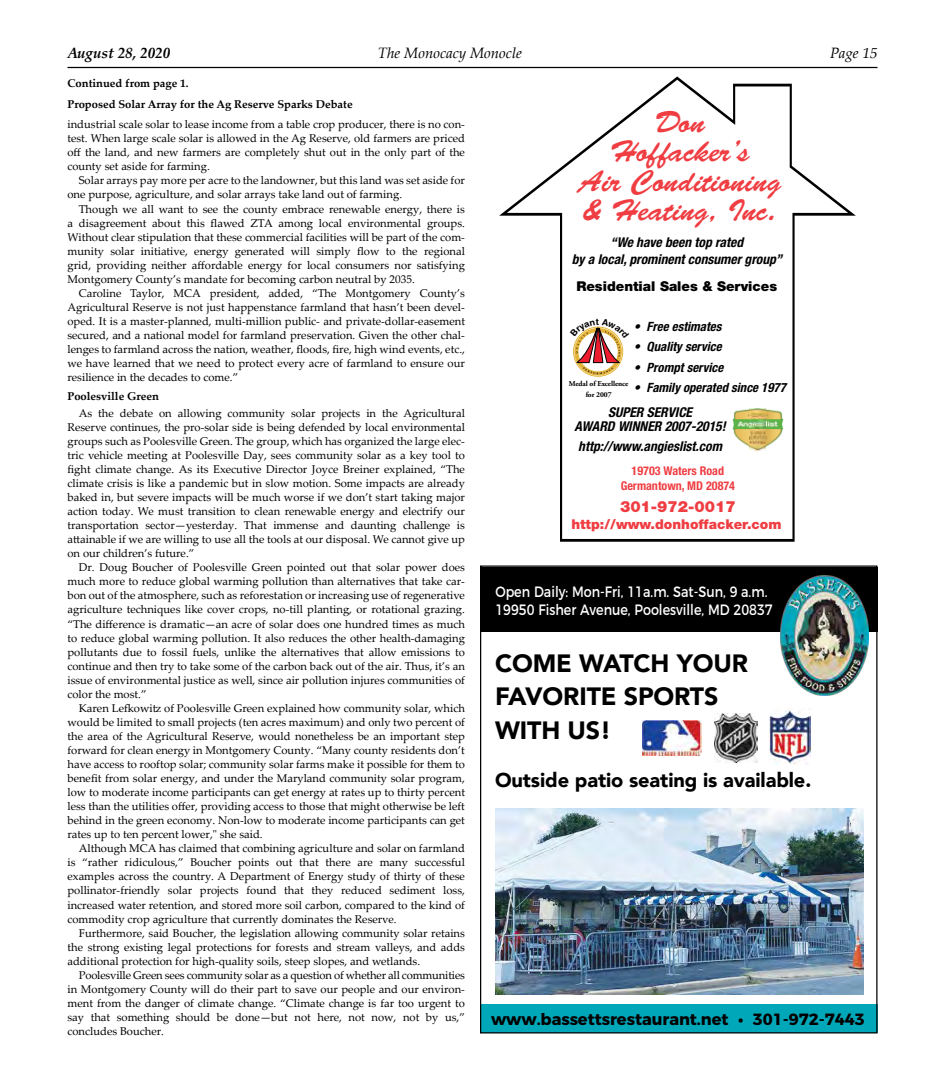
<style>
.page{position:relative;width:945px;height:1080px;background:#fff}
.page>*{position:absolute;margin:0;border:0;box-sizing:border-box;transform-origin:0 0}
.t1{font:30.25px/29.5px "Brush Script Std";color:#ef3d42;text-align:center}
.t2{font:900 25px/33.8px "Avenir";letter-spacing:-.005em;color:#000}
.t3{font:900 20px "Avenir";letter-spacing:-.005em;color:#000}
.t4{font:700 16.25px "Montserrat";letter-spacing:-.005em;color:#000}
.t5{font:900 15.5px "Helvetica Neue";color:#ef3d42}
.t6{font:15px/18px "Montserrat";color:#fff;scale:.85 1}
.t7{font:italic 15px "Palatino Linotype";color:#000}
.t8{font:italic 700 15px "Palatino Linotype";color:#000}
.t9{font:italic 700 condensed 13.5px/17.2px "Helvetica Neue";color:#000;text-align:center}
.t10{font:900 13.5px "Helvetica Neue";color:#ef3d42}
.t11{font:900 13.5px "Helvetica Neue";color:#000}
.t12{font:italic 700 condensed 12.75px "Helvetica Neue";color:#000}
.t13{font:700 condensed 12.12px/14.5px "Helvetica Neue";color:#ef3d42;text-align:center}
.t14{font:11.25px/14px "Palatino Linotype";color:#000;text-align:justify}
.t15{font:700 11.25px/20.6px "Palatino Linotype";color:#000}
.t16{font:700 7.5px/10.2px "Adobe Garamond Pro";letter-spacing:-.01em;color:#000;text-align:center}
</style>
<div class="page">
<hr style="left:68px;top:67px;width:810px;height:1px;background:#000">
<svg style="left:499px;top:77px;width:357px;height:465px"></svg>
<img style="left:733px;top:408px;width:50px;height:43px">
<div style="left:480px;top:567px;width:398px;height:64px;background:#000"></div>
<img style="left:780px;top:576px;width:89px;height:119px">
<div style="left:480px;top:1005px;width:398px;height:28px;background:#00a7b9"></div>
<img style="left:643px;top:720px;width:58px;height:35px">
<img style="left:714px;top:714px;width:43px;height:49px">
<img style="left:770px;top:709px;width:41px;height:56px">
<img style="left:495px;top:809px;width:369px;height:186px">
<svg style="left:570px;top:318px;width:59px;height:56px"></svg>
<h3 class="t8" style="left:68px;top:43px;width:104px">August 28, 2020</h3>
<h3 class="t7" style="left:378px;top:43px;width:146px">The Monocacy Monocle</h3>
<h3 class="t7" style="left:830px;top:43px;width:49px">Page 15</h3>
<p class="t15" style="left:68px;top:73px;width:287px">Continued from page 1.<br>Proposed Solar Array for the Ag Reserve Sparks Debate</p>
<p class="t14" style="left:68px;top:117px;width:399px">industrial scale solar to lease income from a table crop producer, there is no con&shy;test. When large scale solar is allowed in the Ag Reserve, old farmers are priced off the land, and new farmers are completely shut out in the only part of the county set aside for farming.</p>
<p class="t14" style="left:68px;top:173px;width:399px;text-indent:11px">Solar arrays pay more per acre to the landowner, but this land was set aside for one purpose, agriculture, and solar arrays take land out of farming.</p>
<p class="t14" style="left:68px;top:201px;width:399px;text-indent:11px">Though we all want to see the county embrace renewable energy, there is a disagreement about this flawed ZTA among local environmental groups.<br>Without clear stipulation that these commercial facilities will be part of the com&shy;munity solar initiative, energy generated will simply flow to the regional grid, providing neither affordable energy for local consumers nor satisfying Montgomery County’s mandate for becoming carbon neutral by 2035.</p>
<p class="t14" style="left:68px;top:286px;width:399px;text-indent:11px">Caroline Taylor, MCA president, added, “The Montgomery County’s Agricultural Reserve is not just happenstance farmland that hasn’t been devel&shy;oped. It is a master-planned, multi-million public- and private-dollar-easement secured, and a national model for farmland preservation. Given the other chal&shy;lenges to farmland across the nation, weather, floods, fire, high wind events, etc., we have learned that we need to protect every acre of farmland to ensure our resilience in the decades to come.”</p>
<p class="t15" style="left:68px;top:386px;width:93px">Poolesville Green</p>
<p class="t14" style="left:68px;top:405px;width:399px;text-indent:11px">As the debate on allowing community solar projects in the Agricultural Reserve continues, the pro-solar side is being defended by local environmental groups such as Poolesville Green. The group, which has organized the large elec&shy;tric vehicle meeting at Poolesville Day, sees community solar as a key tool to fight climate change. As its Executive Director Joyce Breiner explained, “The climate crisis is like a pandemic but in slow motion. Some impacts are already baked in, but severe impacts will be much worse if we don’t start taking major action today. We must transition to clean renewable energy and electrify our transportation sector—yesterday. That immense and daunting challenge is attainable if we are willing to use all the tools at our disposal. We cannot give up on our children’s future.”</p>
<p class="t14" style="left:68px;top:560px;width:399px;text-indent:11px">Dr. Doug Boucher of Poolesville Green pointed out that solar power does much more to reduce global warming pollution than alternatives that take car&shy;bon out of the atmosphere, such as reforestation or increasing use of regenerative agriculture techniques like cover crops, no-till planting, or rotational grazing. “The difference is dramatic—an acre of solar does one hundred times as much to reduce global warming pollution. It also reduces the other health-damaging pollutants due to fossil fuels, unlike the alternatives that allow emissions to continue and then try to take some of the carbon back out of the air. Thus, it’s an issue of environmental justice as well, since air pollution injures communities of color the most.”</p>
<p class="t14" style="left:68px;top:701px;width:399px;text-indent:11px">Karen Lefkowitz of Poolesville Green explained how community solar, which would be limited to small projects (ten acres maximum) and only two percent of the area of the Agricultural Reserve, would nonetheless be an important step forward for clean energy in Montgomery County. “Many county residents don’t have access to rooftop solar; community solar farms make it possible for them to benefit from solar energy, and under the Maryland community solar program, low to moderate income participants can get energy at rates up to thirty percent less than the utilities offer, providing access to those that might otherwise be left behind in the green economy. Non-low to moderate income participants can get rates up to ten percent lower," she said.</p>
<p class="t14" style="left:68px;top:841px;width:399px;text-indent:11px">Although MCA has claimed that combining agriculture and solar on farmland is “rather ridiculous,” Boucher points out that there are many successful examples across the country. A Department of Energy study of thirty of these pollinator-friendly solar projects found that they reduced sediment loss, increased water retention, and stored more soil carbon, compared to the kind of commodity crop agriculture that currently dominates the Reserve.</p>
<p class="t14" style="left:68px;top:925px;width:399px;text-indent:11px">Furthermore, said Boucher, the legislation allowing community solar retains the strong existing legal protections for forests and stream valleys, and adds additional protection for high-quality soils, steep slopes, and wetlands.</p>
<p class="t14" style="left:68px;top:968px;width:399px;text-indent:11px">Poolesville Green sees community solar as a question of whether all communities in Montgomery County will do their part to save our people and our environ&shy;ment from the danger of climate change. “Climate change is far too urgent to say that something should be done—but not here, not now, not by us,” concludes Boucher.</p>
<h1 class="t1" style="left:579px;top:108px;width:204px">Don<br>Hoffacker’s<br>Air Conditioning &amp; Heating, Inc.</h1>
<p class="t9" style="left:572px;top:233px;width:212px">“We have been top rated<br>by a local, prominent consumer group”</p>
<p class="t11" style="left:576px;top:278px;width:202px">Residential Sales &amp; Services</p>
<p class="t12" style="left:634px;top:319px;width:89px">• Free estimates</p>
<p class="t12" style="left:634px;top:339px;width:89px">• Quality service</p>
<p class="t12" style="left:634px;top:359px;width:91px">• Prompt service</p>
<p class="t12" style="left:634px;top:380px;width:153px">• Family operated since 1977</p>
<p class="t16" style="left:569px;top:379px;width:61px">Medal of Excellence for 2007</p>
<p class="t9" style="left:574px;top:405px;width:153px;line-height:13.4px">SUPER SERVICE<br>AWARD WINNER 2007-2015!</p>
<p class="t9" style="left:578px;top:437px;width:145px">http://www.angieslist.com</p>
<p class="t13" style="left:621px;top:463px;width:116px">19703 Waters Road<br>Germantown, MD 20874</p>
<h3 class="t5" style="left:620px;top:497px;width:117px">301-972-0017</h3>
<p class="t10" style="left:571px;top:516px;width:212px">http://www.donhoffacker.com</p>
<h3 class="t6" style="left:495px;top:582px;width:328px">Open Daily: Mon-Fri, 11a.m. Sat-Sun, 9 a.m.<br>19950 Fisher Avenue, Poolesville, MD 20837</h3>
<h2 class="t2" style="left:495px;top:645px;width:255px">COME WATCH YOUR<br>FAVORITE SPORTS<br>WITH US!</h2>
<h3 class="t3" style="left:495px;top:762px;width:318px">Outside patio seating is available.</h3>
<h3 class="t4" style="left:491px;top:1006px;width:375px">www.bassettsrestaurant.net • 301-972-7443</h3>
</div>
